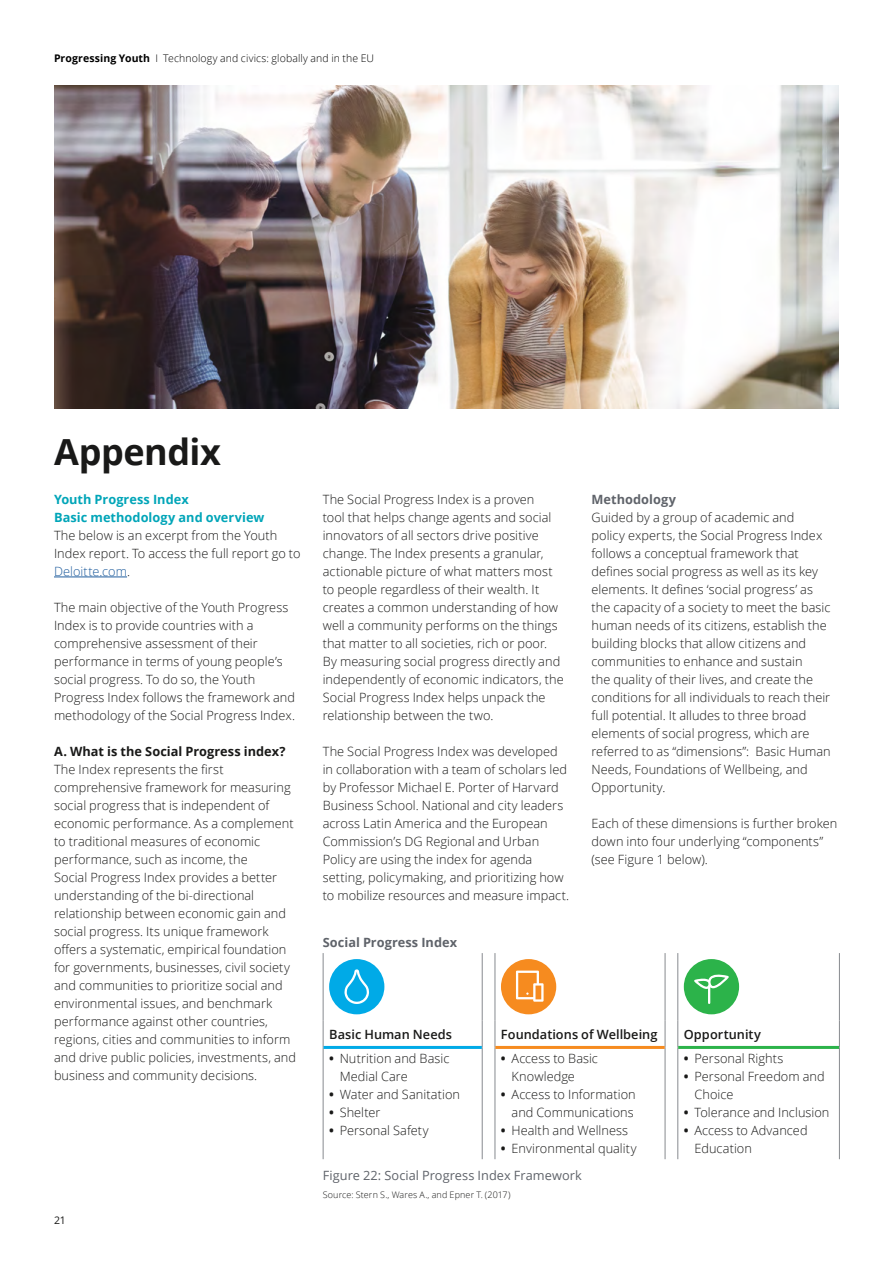
<style>
.page{position:relative;width:893px;height:1263px;background:#fff}
.page>*{position:absolute;margin:0;border:0;box-sizing:border-box;transform-origin:0 0}
.t1{font:700 36px "Open Sans";letter-spacing:-.015em;color:#191918}
.t2{font:300 12.75px/18px "Open Sans";letter-spacing:.005em;color:#191918}
.t3{font:600 12.75px "Open Sans";letter-spacing:.005em;color:#191918}
.t4{font:700 12.75px/18px "Open Sans";letter-spacing:.005em;color:#00a5b8}
.t5{font:12.75px "Open Sans";letter-spacing:.005em;color:#5f636a}
.t6{font:700 12.75px "Open Sans";letter-spacing:.005em;color:#191918}
.t7{font:700 12.75px "Open Sans";letter-spacing:.005em;color:#5f636a}
.t8{font:300 10.5px "Open Sans";letter-spacing:.01em;color:#000}
.t9{font:10.5px "Open Sans";color:#191918}
.t10{font:300 9px "Open Sans";letter-spacing:.015em;color:#191918}
.s1{font-weight:700}
.s2{color:#215e9e}
</style>
<div class="page">
<hr style="left:54px;top:577px;width:73px;height:1px;background:#215e9e">
<img style="left:54px;top:85px;width:785px;height:323px">
<hr style="left:323px;top:953px;width:1px;height:68px;background:#878a8f">
<hr style="left:482px;top:953px;width:1px;height:68px;background:#878a8f">
<hr style="left:495px;top:953px;width:1px;height:68px;background:#878a8f">
<hr style="left:665px;top:953px;width:1px;height:68px;background:#878a8f">
<hr style="left:677px;top:953px;width:1px;height:68px;background:#878a8f">
<hr style="left:839px;top:953px;width:1px;height:68px;background:#878a8f">
<svg style="left:323px;top:1021px;width:1px;height:25px"></svg>
<svg style="left:482px;top:1021px;width:1px;height:26px"></svg>
<svg style="left:495px;top:1021px;width:1px;height:25px"></svg>
<svg style="left:665px;top:1021px;width:1px;height:26px"></svg>
<svg style="left:677px;top:1021px;width:1px;height:26px"></svg>
<svg style="left:839px;top:1021px;width:1px;height:26px"></svg>
<hr style="left:323px;top:1047px;width:1px;height:112px;background:#878a8f">
<hr style="left:482px;top:1047px;width:1px;height:112px;background:#878a8f">
<hr style="left:495px;top:1047px;width:1px;height:112px;background:#878a8f">
<hr style="left:665px;top:1047px;width:1px;height:112px;background:#878a8f">
<hr style="left:677px;top:1047px;width:1px;height:112px;background:#878a8f">
<hr style="left:839px;top:1047px;width:1px;height:112px;background:#878a8f">
<hr style="left:323px;top:1046px;width:159px;height:3px;background:#00aae7">
<hr style="left:495px;top:1046px;width:170px;height:3px;background:#f68b1f">
<hr style="left:678px;top:1046px;width:161px;height:3px;background:#2cb34a">
<svg style="left:329px;top:959px;width:55px;height:55px"></svg>
<svg style="left:501px;top:959px;width:55px;height:55px"></svg>
<svg style="left:684px;top:959px;width:55px;height:55px"></svg>
<p class="t8" style="left:54px;top:51px;width:322px"><span class="s1">Progressing Youth</span> I Technology and civics: globally and in the EU</p>
<h1 class="t1" style="left:54px;top:426px;width:168px">Appendix</h1>
<p class="t4" style="left:54px;top:490px;width:212px">Youth Progress Index<br>Basic methodology and overview</p>
<p class="t2" style="left:54px;top:526px;width:248px">The below is an excerpt from the Youth<br>Index report. To access the full report go to<br><span class="s2">Deloitte.com</span>.</p>
<p class="t2" style="left:54px;top:598px;width:243px">The main objective of the Youth Progress Index is to provide countries with a comprehensive assessment of their performance in terms of young people’s social progress. To do so, the Youth Progress Index follows the framework and methodology of the Social Progress Index.</p>
<p class="t6" style="left:54px;top:742px;width:233px">A. What is the Social Progress index?</p>
<p class="t2" style="left:54px;top:760px;width:244px">The Index represents the first comprehensive framework for measuring social progress that is independent of economic performance. As a complement to traditional measures of economic performance, such as income, the<br>Social Progress Index provides a better understanding of the bi-directional relationship between economic gain and social progress. Its unique framework offers a systematic, empirical foundation for governments, businesses, civil society and communities to prioritize social and environmental issues, and benchmark performance against other countries, regions, cities and communities to inform and drive public policies, investments, and business and community decisions.</p>
<p class="t9" style="left:54px;top:1213px;width:13px">21</p>
<p class="t2" style="left:323px;top:490px;width:243px">The Social Progress Index is a proven<br>tool that helps change agents and social innovators of all sectors drive positive change. The Index presents a granular, actionable picture of what matters most to people regardless of their wealth. It creates a common understanding of how well a community performs on the things that matter to all societies, rich or poor.<br>By measuring social progress directly and independently of economic indicators, the Social Progress Index helps unpack the relationship between the two.</p>
<p class="t2" style="left:323px;top:742px;width:248px">The Social Progress Index was developed in collaboration with a team of scholars led by Professor Michael E. Porter of Harvard Business School. National and city leaders across Latin America and the European Commission’s DG Regional and Urban Policy are using the index for agenda setting, policymaking, and prioritizing how to mobilize resources and measure impact.</p>
<p class="t7" style="left:323px;top:933px;width:136px">Social Progress Index</p>
<p class="t7" style="left:591px;top:490px;width:86px">Methodology</p>
<p class="t2" style="left:591px;top:508px;width:241px">Guided by a group of academic and policy experts, the Social Progress Index follows a conceptual framework that defines social progress as well as its key elements. It defines ‘social progress’ as the capacity of a society to meet the basic human needs of its citizens, establish the building blocks that allow citizens and communities to enhance and sustain<br>the quality of their lives, and create the conditions for all individuals to reach their full potential. It alludes to three broad elements of social progress, which are referred to as “dimensions”: Basic Human Needs, Foundations of Wellbeing, and Opportunity.</p>
<p class="t2" style="left:591px;top:814px;width:247px">Each of these dimensions is further broken down into four underlying “components” (see Figure 1 below).</p>
<p class="t3" style="left:329px;top:1025px;width:124px">Basic Human Needs</p>
<p class="t3" style="left:501px;top:1025px;width:158px">Foundations of Wellbeing</p>
<p class="t3" style="left:684px;top:1025px;width:79px">Opportunity</p>
<p class="t2" style="left:340px;top:1049px;width:111px;text-indent:-11px"><span class="s1">•</span> Nutrition and Basic<br>Medial Care</p>
<p class="t2" style="left:329px;top:1085px;width:132px"><span class="s1">•</span> Water and Sanitation</p>
<p class="t2" style="left:329px;top:1103px;width:53px"><span class="s1">•</span> Shelter</p>
<p class="t2" style="left:329px;top:1121px;width:101px"><span class="s1">•</span> Personal Safety</p>
<p class="t2" style="left:684px;top:1049px;width:101px"><span class="s1">•</span> Personal Rights</p>
<p class="t2" style="left:694px;top:1067px;width:132px;text-indent:-11px"><span class="s1">•</span> Personal Freedom and<br>Choice</p>
<p class="t2" style="left:684px;top:1103px;width:147px"><span class="s1">•</span> Tolerance and Inclusion</p>
<p class="t2" style="left:694px;top:1121px;width:115px;text-indent:-11px"><span class="s1">•</span> Access to Advanced<br>Education</p>
<p class="t2" style="left:512px;top:1049px;width:88px;text-indent:-11px"><span class="s1">•</span> Access to Basic<br>Knowledge</p>
<p class="t2" style="left:501px;top:1085px;width:136px;text-align:right"><span class="s1">•</span> Access to Information and Communications</p>
<p class="t2" style="left:501px;top:1121px;width:129px"><span class="s1">•</span> Health and Wellness</p>
<p class="t2" style="left:501px;top:1139px;width:137px"><span class="s1">•</span> Environmental quality</p>
<p class="t5" style="left:323px;top:1167px;width:261px">Figure 22: Social Progress Index Framework</p>
<p class="t10" style="left:323px;top:1189px;width:189px">Source: Stern S., Wares A., and Epner T. (2017)</p>
</div>
